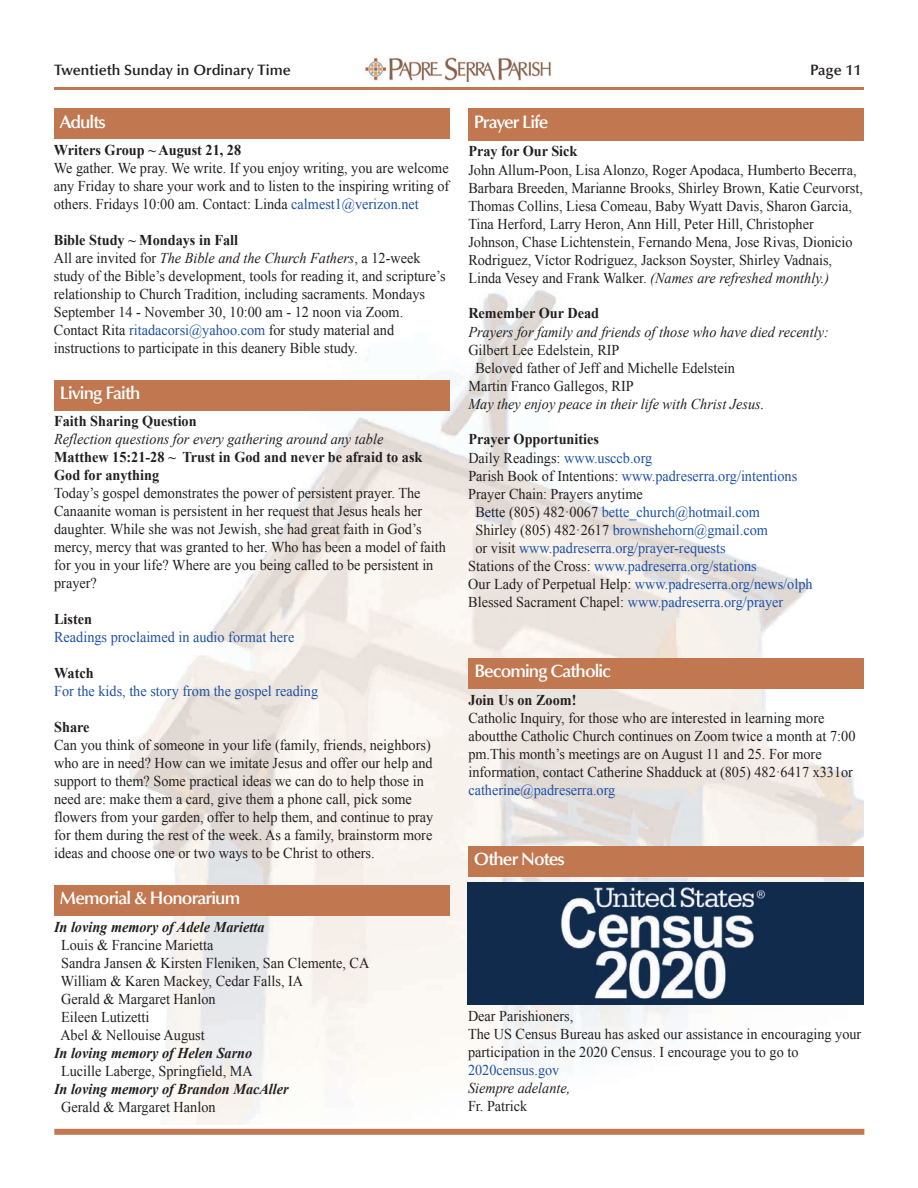
<style>
.page{position:relative;width:918px;height:1188px;background:#fff}
.page>*{position:absolute;margin:0;border:0;box-sizing:border-box;transform-origin:0 0}
.t1{font:600 18px "Optima LT Std";letter-spacing:-.05em;color:#fff}
.t2{font:15px/18px "Times New Roman";color:#231f20;scale:.95 1}
.t3{font:15px "Times New Roman";color:#1e51a3;scale:.95 1}
.t4{font:700 15px/18px "Times New Roman";color:#231f20;scale:.95 1}
.t5{font:italic 15px "Times New Roman";color:#231f20;scale:.95 1}
.t6{font:italic 700 15px "Times New Roman";color:#231f20;scale:.95 1}
.t7{font:600 15px "Optima LT Std";color:#231f20}
.s1{color:#1e51a3}
.s2{font-weight:700}
.s3{font-style:italic}
.s4{color:#231f20}
</style>
<div class="page">
<img style="left:130px;top:289px;width:734px;height:835px">
<div style="left:54px;top:1129px;width:810px;height:6px;background:#c17750"></div>
<img style="left:365px;top:57px;width:186px;height:24px">
<hr style="left:54px;top:87px;width:810px;height:3px;background:#c17750">
<div style="left:468px;top:108px;width:396px;height:33px;background:#c17750"></div>
<div style="left:54px;top:380px;width:396px;height:31px;background:#c17750"></div>
<div style="left:468px;top:658px;width:396px;height:30px;background:#c17750"></div>
<div style="left:54px;top:108px;width:396px;height:31px;background:#c17750"></div>
<div style="left:54px;top:885px;width:396px;height:30px;background:#c17750"></div>
<div style="left:468px;top:846px;width:396px;height:31px;background:#c17750"></div>
<img style="left:468px;top:882px;width:396px;height:123px">
<p class="t7" style="left:54px;top:61px;width:238px">Twentieth Sunday in Ordinary Time</p>
<p class="t7" style="left:810px;top:61px;width:53px">Page 11</p>
<p class="t1" style="left:60px;top:111px;width:47px">Adults</p>
<p class="t4" style="left:54px;top:140px;width:199px">Writers Group ~ August 21, 28</p>
<p class="t2" style="left:54px;top:159px;width:418px;text-align:justify">We gather. We pray. We write. If you enjoy writing, you are welcome any Friday to share your work and to listen to the inspiring writing of others. Fridays 10:00 am. Contact: Linda <span class="s1">calmest1@verizon.net</span></p>
<p class="t2" style="left:54px;top:231px;width:414px"><span class="s2">Bible Study ~ Mondays in Fall<br></span>All are invited for <span class="s3">The Bible and the Church Fathers</span>, a 12-week study of the Bible’s development, tools for reading it, and scripture’s relationship to Church Tradition, including sacraments. Mondays September 14 - November 30, 10:00 am - 12 noon via Zoom.<br>Contact Rita <span class="s1">ritadacorsi@yahoo.com</span> for study material and instructions to participate in this deanery Bible study.</p>
<p class="t1" style="left:60px;top:383px;width:82px">Living Faith</p>
<p class="t4" style="left:54px;top:411px;width:152px">Faith Sharing Question</p>
<p class="t5" style="left:54px;top:429px;width:348px">Reflection questions for every gathering around any table</p>
<p class="t4" style="left:54px;top:447px;width:389px">Matthew 15:21-28 ~ Trust in God and never be afraid to ask<br>God for anything</p>
<p class="t2" style="left:54px;top:484px;width:414px">Today’s gospel demonstrates the power of persistent prayer. The Canaanite woman is persistent in her request that Jesus heals her daughter. While she was not Jewish, she had great faith in God’s mercy, mercy that was granted to her. Who has been a model of faith for you in your life? Where are you being called to be persistent in prayer?</p>
<p class="t4" style="left:54px;top:609px;width:42px">Listen</p>
<p class="t3" style="left:54px;top:626px;width:254px">Readings proclaimed in audio format here</p>
<p class="t4" style="left:54px;top:663px;width:43px">Watch</p>
<p class="t3" style="left:54px;top:680px;width:279px">For the kids, the story from the gospel reading</p>
<p class="t4" style="left:54px;top:717px;width:39px">Share</p>
<p class="t2" style="left:54px;top:736px;width:401px">Can you think of someone in your life (family, friends, neighbors) who are in need? How can we imitate Jesus and offer our help and support to them? Some practical ideas we can do to help those in need are: make them a card, give them a phone call, pick some flowers from your garden, offer to help them, and continue to pray for them during the rest of the week. As a family, brainstorm more ideas and choose one or two ways to be Christ to others.</p>
<p class="t1" style="left:60px;top:888px;width:182px">Memorial &amp; Honorarium</p>
<p class="t6" style="left:54px;top:916px;width:223px">In loving memory of Adele Marietta</p>
<p class="t2" style="left:60px;top:935px;width:327px">Louis &amp; Francine Marietta<br>Sandra Jansen &amp; Kirsten Fleniken, San Clemente, CA<br>William &amp; Karen Mackey, Cedar Falls, IA<br>Gerald &amp; Margaret Hanlon<br>Eileen Lutizetti<br>Abel &amp; Nellouise August</p>
<p class="t6" style="left:54px;top:1042px;width:210px">In loving memory of Helen Sarno</p>
<p class="t2" style="left:61px;top:1061px;width:203px">Lucille Laberge, Springfield, MA</p>
<p class="t6" style="left:54px;top:1078px;width:249px">In loving memory of Brandon MacAller</p>
<p class="t2" style="left:61px;top:1097px;width:164px">Gerald &amp; Margaret Hanlon</p>
<p class="t1" style="left:474px;top:111px;width:76px">Prayer Life</p>
<p class="t4" style="left:468px;top:142px;width:116px">Pray for Our Sick</p>
<p class="t2" style="left:468px;top:160px;width:417px">John Allum-Poon, Lisa Alonzo, Roger Apodaca, Humberto Becerra, Barbara Breeden, Marianne Brooks, Shirley Brown, Katie Ceurvorst, Thomas Collins, Liesa Comeau, Baby Wyatt Davis, Sharon Garcia, Tina Herford, Larry Heron, Ann Hill, Peter Hill, Christopher Johnson, Chase Lichtenstein, Fernando Mena, Jose Rivas, Dionicio Rodriguez, Víctor Rodriguez, Jackson Soyster, Shirley Vadnais, Linda Vesey and Frank Walker. <span class="s3">(Names are refreshed monthly.)</span></p>
<p class="t4" style="left:468px;top:304px;width:139px">Remember Our Dead</p>
<p class="t5" style="left:468px;top:321px;width:381px">Prayers for family and friends of those who have died recently:</p>
<p class="t2" style="left:468px;top:340px;width:161px">Gilbert Lee Edelstein, RIP</p>
<p class="t2" style="left:475px;top:358px;width:275px">Beloved father of Jeff and Michelle Edelstein</p>
<p class="t2" style="left:468px;top:376px;width:176px">Martin Franco Gallegos, RIP</p>
<p class="t5" style="left:468px;top:393px;width:313px">May they enjoy peace in their life with Christ Jesus.</p>
<p class="t4" style="left:468px;top:430px;width:139px">Prayer Opportunities</p>
<p class="t2" style="left:468px;top:448px;width:195px">Daily Readings: <span class="s1">www.usccb.org</span></p>
<p class="t3" style="left:468px;top:465px;width:348px"><span class="s4">Parish Book of Intentions:</span> www.padreserra.org/intentions</p>
<p class="t2" style="left:468px;top:484px;width:185px">Prayer Chain: Prayers anytime</p>
<p class="t3" style="left:475px;top:501px;width:301px"><span class="s4">Bette (805) 482·0067</span> bette_church@hotmail.com</p>
<p class="t3" style="left:475px;top:519px;width:309px"><span class="s4">Shirley (805) 482·2617</span> brownshehorn@gmail.com</p>
<p class="t3" style="left:475px;top:537px;width:265px"><span class="s4">or visit</span> www.padreserra.org/prayer-requests</p>
<p class="t3" style="left:468px;top:555px;width:305px"><span class="s4">Stations of the Cross:</span> www.padreserra.org/stations</p>
<p class="t3" style="left:468px;top:573px;width:364px"><span class="s4">Our Lady of Perpetual Help:</span> www.padreserra.org/news/olph</p>
<p class="t3" style="left:468px;top:591px;width:333px"><span class="s4">Blessed Sacrament Chapel:</span> www.padreserra.org/prayer</p>
<p class="t1" style="left:474px;top:661px;width:138px">Becoming Catholic</p>
<p class="t4" style="left:468px;top:690px;width:115px">Join Us on Zoom!</p>
<p class="t2" style="left:468px;top:708px;width:409px">Catholic Inquiry, for those who are interested in learning more aboutthe Catholic Church continues on Zoom twice a month at 7:00 pm.This month’s meetings are on August 11 and 25. For more information, contact Catherine Shadduck at (805) 482·6417 x331or</p>
<p class="t3" style="left:468px;top:779px;width:156px">catherine@padreserra.org</p>
<p class="t1" style="left:474px;top:849px;width:92px">Other Notes</p>
<p class="t2" style="left:468px;top:1007px;width:416px">Dear Parishioners,<br>The US Census Bureau has asked our assistance in encouraging your participation in the 2020 Census. I encourage you to go to</p>
<p class="t3" style="left:468px;top:1060px;width:98px">2020census.gov</p>
<p class="t5" style="left:468px;top:1078px;width:109px">Siempre adelante,</p>
<p class="t2" style="left:468px;top:1097px;width:64px">Fr. Patrick</p>
</div>
